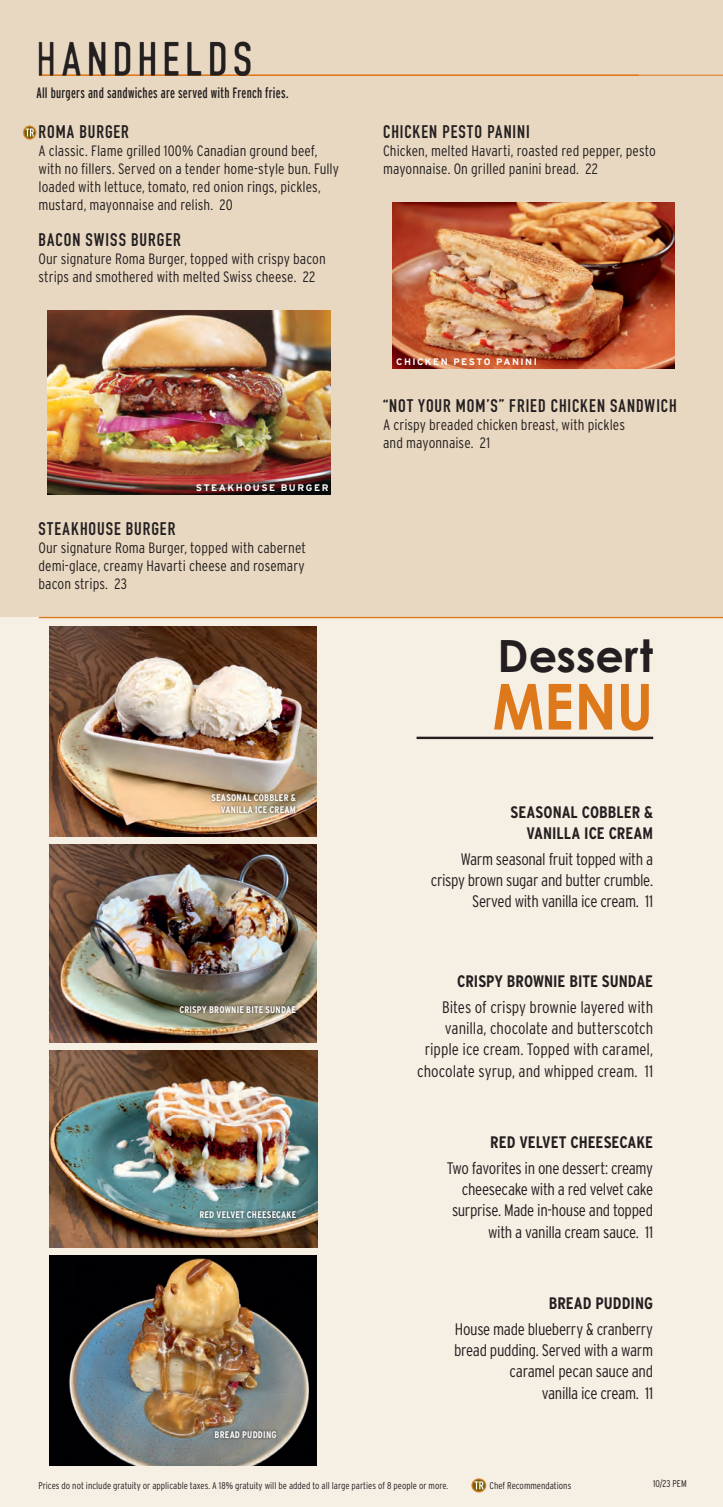
<style>
.page{position:relative;width:723px;height:1507px;background:#fff}
.page>*{position:absolute;margin:0;border:0;box-sizing:border-box;transform-origin:0 0}
.t1{font:700 63.45px "Century Gothic";color:#de791b;scale:.9 1}
.t2{font:48px "DIN Engschrift Std";letter-spacing:.1em;color:#231f20}
.t3{font:700 44.4px "Century Gothic";color:#231f20}
.t4{font:18px "DIN Engschrift Std";letter-spacing:.05em;color:#231f20}
.t5{font:300 condensed 16.65px/21.1px "Interstate";letter-spacing:-.02em;color:#231f20;text-align:right}
.t6{font:300 condensed 16.65px/21.1px "Interstate";color:#231f20;text-align:right}
.t7{font:700 condensed 16.65px/21.1px "Interstate";color:#231f20;text-align:right}
.t8{font:300 condensed 15px/18px "Interstate";letter-spacing:.005em;color:#231f20}
.t9{font:extra-condensed 15px "Interstate";letter-spacing:.015em;color:#231f20}
.t10{font:300 condensed 9.75px "Interstate";color:#231f20}
.t11{font:700 condensed 9.6px/11.6px "Interstate";letter-spacing:.02em;color:#fff;text-align:right}
.t12{font:700 9.45px "Interstate";letter-spacing:.16em;color:#fff}
</style>
<div class="page">
<div style="left:0;top:0;width:723px;height:666px;background:#e9d8c1"></div>
<div style="left:0;top:617px;width:723px;height:889px;background:#f6efe4"></div>
<img style="left:392px;top:202px;width:282px;height:166px">
<hr style="left:39px;top:74px;width:684px;height:2px;background:#de791b">
<hr style="left:638px;top:76px;width:85px;height:1px;background:#eef8fd">
<hr style="left:638px;top:74px;width:85px;height:1px;background:#eef8fd">
<svg style="left:39px;top:74px;width:599px;height:1px"></svg>
<img style="left:48px;top:310px;width:283px;height:185px">
<svg style="left:23px;top:126px;width:13px;height:14px"></svg>
<hr style="left:39px;top:616px;width:684px;height:2px;background:#de791b">
<svg style="left:39px;top:616px;width:684px;height:1px"></svg>
<div style="left:472px;top:1478px;width:14px;height:13px;background:#f4e7d7;border-radius:50%"></div>
<div style="left:471px;top:1478px;width:15px;height:14px;border:1px solid #de791b;border-radius:50%"></div>
<svg style="left:472px;top:1479px;width:13px;height:12px"></svg>
<img style="left:50px;top:844px;width:266px;height:198px">
<img style="left:50px;top:626px;width:266px;height:210px">
<img style="left:50px;top:1255px;width:267px;height:210px">
<img style="left:49px;top:1050px;width:268px;height:197px">
<div style="left:176px;top:1002px;width:122px;height:13px;background:#231f20;opacity:.75"></div>
<div style="left:209px;top:791px;width:89px;height:24px;background:#231f20;opacity:.75"></div>
<div style="left:212px;top:1427px;width:67px;height:13px;background:#231f20;opacity:.75"></div>
<div style="left:197px;top:1208px;width:102px;height:13px;background:#231f20;opacity:.75"></div>
<hr style="left:416px;top:736px;width:237px;height:3px;background:#231f20">
<h2 class="t2" style="left:36px;top:31px;width:218px">HANDHELDS</h2>
<p class="t9" style="left:36px;top:83px;width:254px">All burgers and sandwiches are served with French fries.</p>
<p class="t4" style="left:38px;top:121px;width:92px">ROMA BURGER</p>
<p class="t8" style="left:38px;top:142px;width:302px">A classic. Flame grilled 100% Canadian ground beef, with no fillers. Served on a tender home-style bun. Fully loaded with lettuce, tomato, red onion rings, pickles, mustard, mayonnaise and relish. 20</p>
<p class="t4" style="left:38px;top:229px;width:144px">BACON SWISS BURGER</p>
<p class="t8" style="left:38px;top:250px;width:289px">Our signature Roma Burger, topped with crispy bacon strips and smothered with melted Swiss cheese. 22</p>
<p class="t12" style="left:196px;top:482px;width:134px">STEAKHOUSE BURGER</p>
<p class="t4" style="left:38px;top:517px;width:138px">STEAKHOUSE BURGER</p>
<p class="t8" style="left:38px;top:538px;width:269px;text-align:justify">Our signature Roma Burger, topped with cabernet demi-glace, creamy Havarti cheese and rosemary bacon strips. 23</p>
<p class="t11" style="left:211px;top:791px;width:86px">SEASONAL COBBLER &amp;<br>VANILLA ICE CREAM</p>
<p class="t11" style="left:179px;top:1003px;width:118px">CRISPY BROWNIE BITE SUNDAE</p>
<p class="t11" style="left:199px;top:1208px;width:98px">RED VELVET CHEESECAKE</p>
<p class="t11" style="left:214px;top:1428px;width:64px">BREAD PUDDING</p>
<p class="t4" style="left:383px;top:121px;width:148px">CHICKEN PESTO PANINI</p>
<p class="t8" style="left:383px;top:142px;width:274px">Chicken, melted Havarti, roasted red pepper, pesto mayonnaise. On grilled panini bread. 22</p>
<p class="t12" style="left:396px;top:356px;width:142px">CHICKEN PESTO PANINI</p>
<p class="t4" style="left:383px;top:394px;width:295px">“NOT YOUR MOM’S” FRIED CHICKEN SANDWICH</p>
<p class="t8" style="left:383px;top:415px;width:243px">A crispy breaded chicken breast, with pickles and mayonnaise. 21</p>
<h3 class="t3" style="left:497px;top:628px;width:157px">Dessert</h3>
<h1 class="t1" style="left:492px;top:666px;width:180px">MENU</h1>
<p class="t7" style="left:510px;top:801px;width:144px">SEASONAL COBBLER &amp;<br>VANILLA ICE CREAM</p>
<p class="t5" style="left:431px;top:848px;width:224px">Warm seasonal fruit topped with a crispy brown sugar and butter crumble.<br>Served with vanilla ice cream. 11</p>
<p class="t7" style="left:457px;top:970px;width:197px">CRISPY BROWNIE BITE SUNDAE</p>
<p class="t6" style="left:417px;top:996px;width:237px">Bites of crispy brownie layered with vanilla, chocolate and butterscotch ripple ice cream. Topped with caramel, chocolate syrup, and whipped cream. 11</p>
<p class="t7" style="left:490px;top:1131px;width:164px">RED VELVET CHEESECAKE</p>
<p class="t5" style="left:447px;top:1157px;width:208px">Two favorites in one dessert: creamy cheesecake with a red velvet cake surprise. Made in-house and topped with a vanilla cream sauce. 11</p>
<p class="t7" style="left:548px;top:1292px;width:106px">BREAD PUDDING</p>
<p class="t5" style="left:454px;top:1317px;width:200px">House made blueberry &amp; cranberry bread pudding. Served with a warm caramel pecan sauce and<br>vanilla ice cream. 11</p>
<p class="t10" style="left:38px;top:1479px;width:411px">Prices do not include gratuity or applicable taxes. A 18% gratuity will be added to all large parties of 8 people or more.</p>
<p class="t10" style="left:489px;top:1479px;width:83px">Chef Recommendations</p>
<p class="t10" style="left:653px;top:1477px;width:35px">10/23 PEM</p>
</div>
